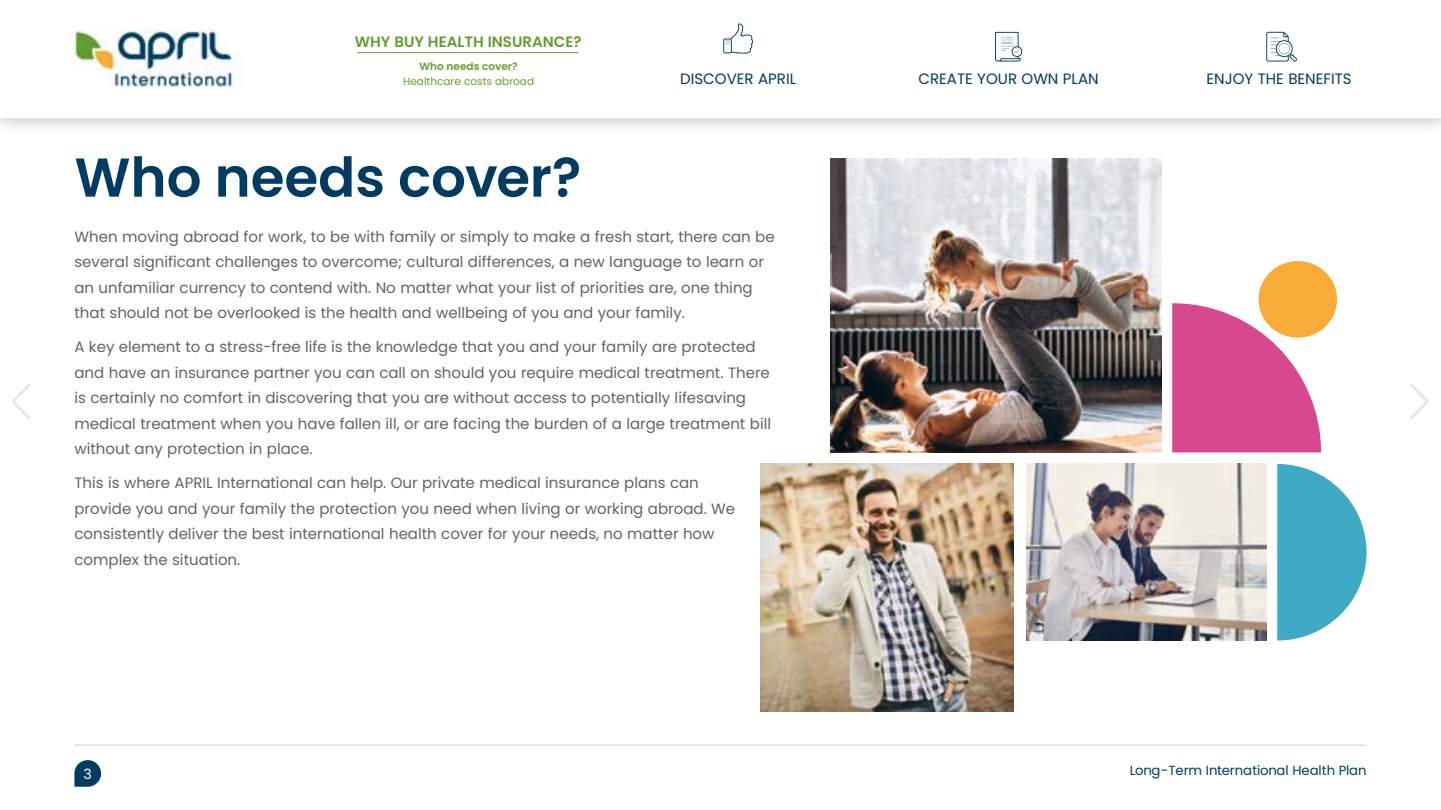
<style>
.page{position:relative;width:1441px;height:810px;background:#fff}
.page>*{position:absolute;margin:0;border:0;box-sizing:border-box;transform-origin:0 0}
.t1{font:600 54.6px "Poppins";color:#003c61}
.t2{font:15px/25.5px "Poppins";color:#646363}
.t3{font:15px "Poppins";color:#003c61}
.t4{font:600 15px "Poppins";color:#639e30}
.t5{font:14.1px "Poppins";color:#fff}
.t6{font:13.2px "Poppins";color:#003c61}
.t7{font:10.5px "Poppins";color:#639e30}
.t8{font:600 10.5px "Poppins";color:#639e30}
</style>
<div class="page">
<div style="left:0;top:0;width:1440px;height:137px;background:#000;opacity:.2"></div>
<div style="left:0;top:0;width:1440px;height:118px;background:#fff"></div>
<hr style="left:357px;top:52px;width:221px;height:1px;background:#639e30">
<svg style="left:995px;top:32px;width:27px;height:30px"></svg>
<svg style="left:1266px;top:32px;width:30px;height:30px"></svg>
<svg style="left:723px;top:23px;width:30px;height:31px"></svg>
<hr style="left:74px;top:745px;width:1292px;height:1px;background:#ccc">
<svg style="left:1410px;top:383px;width:18px;height:37px"></svg>
<svg style="left:12px;top:384px;width:19px;height:36px"></svg>
<svg style="left:74px;top:760px;width:27px;height:27px"></svg>
<div style="left:1258px;top:261px;width:78px;height:77px;background:#f8ab36;border-radius:50%"></div>
<svg style="left:1172px;top:303px;width:148px;height:149px"></svg>
<svg style="left:1277px;top:464px;width:89px;height:177px"></svg>
<img style="left:830px;top:158px;width:331px;height:294px">
<div style="left:745px;top:449px;width:285px;height:264px;background:#000;opacity:.15"></div>
<img style="left:1025px;top:464px;width:241px;height:176px">
<img style="left:74px;top:29px;width:166px;height:58px">
<p class="t4" style="left:355px;top:33px;width:228px">WHY BUY HEALTH INSURANCE?</p>
<p class="t8" style="left:419px;top:60px;width:100px">Who needs cover?</p>
<p class="t7" style="left:403px;top:75px;width:132px">Healthcare costs abroad</p>
<p class="t3" style="left:680px;top:71px;width:117px">DISCOVER APRIL</p>
<h1 class="t1" style="left:74px;top:146px;width:508px">Who needs cover?</h1>
<p class="t2" style="left:74px;top:224px;width:701px">When moving abroad for work, to be with family or simply to make a fresh start, there can be several significant challenges to overcome; cultural differences, a new language to learn or an unfamiliar currency to contend with. No matter what your list of priorities are, one thing that should not be overlooked is the health and wellbeing of you and your family.</p>
<p class="t2" style="left:74px;top:335px;width:698px">A key element to a stress-free life is the knowledge that you and your family are protected and have an insurance partner you can call on should you require medical treatment. There is certainly no comfort in discovering that you are without access to potentially lifesaving medical treatment when you have fallen ill, or are facing the burden of a large treatment bill without any protection in place.</p>
<p class="t2" style="left:74px;top:471px;width:662px">This is where APRIL International can help. Our private medical insurance plans can provide you and your family the protection you need when living or working abroad. We consistently deliver the best international health cover for your needs, no matter how complex the situation.</p>
<p class="t3" style="left:918px;top:71px;width:182px">CREATE YOUR OWN PLAN</p>
<p class="t3" style="left:1206px;top:71px;width:147px">ENJOY THE BENEFITS</p>
<p class="t5" style="left:84px;top:766px;width:10px">3</p>
<p class="t6" style="left:1129px;top:763px;width:238px">Long-Term International Health Plan</p>
</div>
